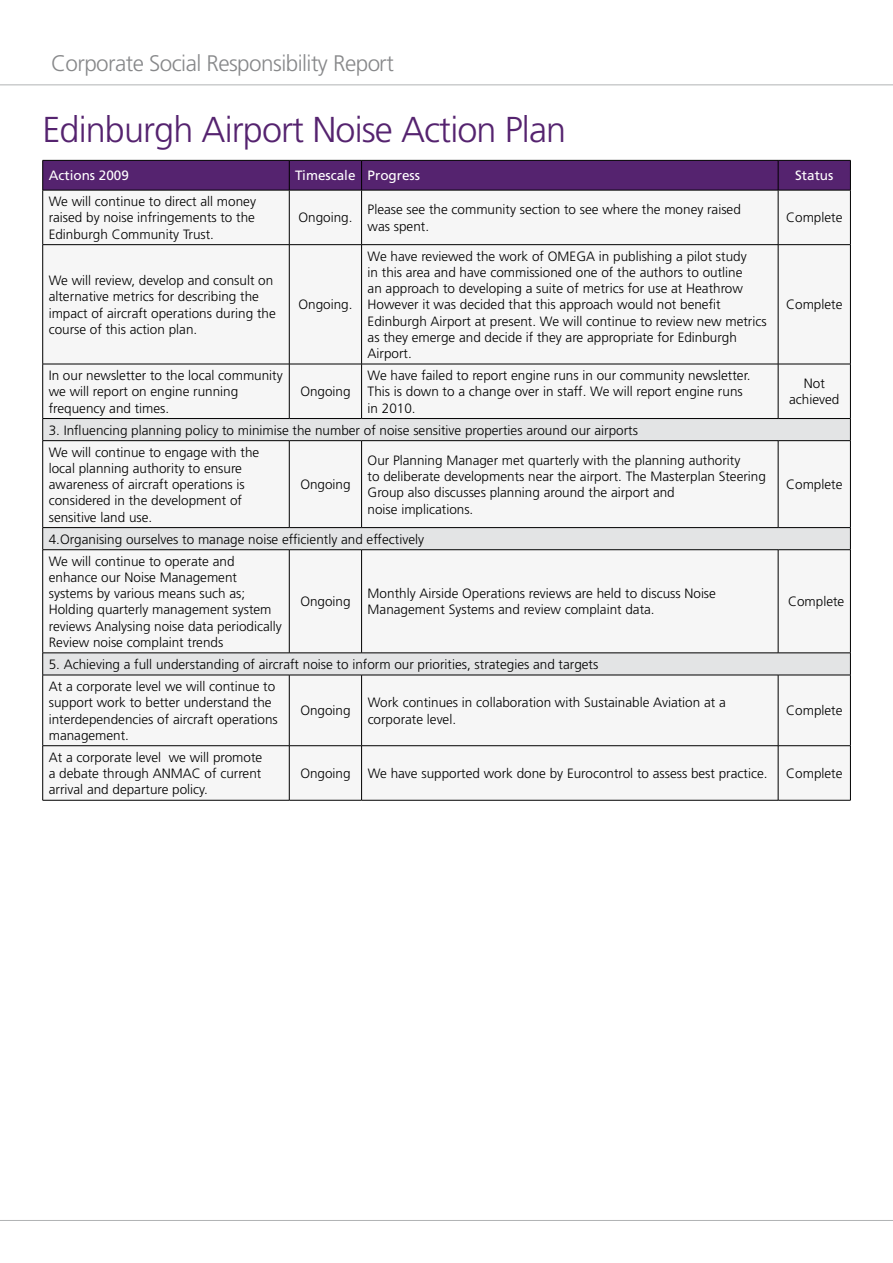
<style>
.page{position:relative;width:893px;height:1263px;background:#fff}
.page>*{position:absolute;margin:0;border:0;box-sizing:border-box;transform-origin:0 0}
.t1{font:300 36px "Frutiger LT Std";letter-spacing:-.025em;color:#55236f}
.t2{font:300 22.5px "Frutiger LT Std";letter-spacing:-.025em;color:#87888a}
.t3{font:300 13.5px/16.2px "Frutiger LT Std";color:#000}
.t4{font:13.5px "Frutiger LT Std";color:#fff}
</style>
<div class="page">
<svg style="left:0;top:84px;width:893px;height:1px"></svg>
<hr style="left:0;top:1220px;width:893px;height:1px;background:#b1b3b4">
<div style="left:43px;top:191px;width:807px;height:609px;background:#f6f6f6"></div>
<svg style="left:43px;top:419px;width:807px;height:256px;fill:#f6f6f6"></svg>
<svg style="left:42px;top:160px;width:809px;height:30px;background:#51216a"></svg>
<hr style="left:43px;top:190px;width:246px;height:1px;background:#000">
<hr style="left:42px;top:190px;width:1px;height:54px;background:#000">
<hr style="left:289px;top:190px;width:73px;height:1px;background:#000">
<hr style="left:289px;top:190px;width:1px;height:54px;background:#000">
<hr style="left:362px;top:190px;width:416px;height:1px;background:#000">
<hr style="left:361px;top:190px;width:1px;height:54px;background:#000">
<hr style="left:778px;top:190px;width:73px;height:1px;background:#000">
<hr style="left:778px;top:190px;width:1px;height:54px;background:#000">
<hr style="left:850px;top:190px;width:1px;height:54px;background:#000">
<hr style="left:43px;top:244px;width:246px;height:1px;background:#000">
<hr style="left:42px;top:245px;width:1px;height:119px;background:#000">
<hr style="left:289px;top:244px;width:73px;height:1px;background:#000">
<hr style="left:289px;top:245px;width:1px;height:119px;background:#000">
<hr style="left:362px;top:244px;width:416px;height:1px;background:#000">
<hr style="left:361px;top:245px;width:1px;height:119px;background:#000">
<hr style="left:778px;top:244px;width:73px;height:1px;background:#000">
<hr style="left:778px;top:245px;width:1px;height:119px;background:#000">
<hr style="left:850px;top:245px;width:1px;height:119px;background:#000">
<hr style="left:43px;top:364px;width:246px;height:1px;background:#000">
<hr style="left:42px;top:364px;width:1px;height:54px;background:#000">
<hr style="left:289px;top:364px;width:73px;height:1px;background:#000">
<hr style="left:289px;top:364px;width:1px;height:54px;background:#000">
<hr style="left:362px;top:364px;width:416px;height:1px;background:#000">
<hr style="left:361px;top:364px;width:1px;height:54px;background:#000">
<hr style="left:778px;top:364px;width:73px;height:1px;background:#000">
<hr style="left:778px;top:364px;width:1px;height:54px;background:#000">
<hr style="left:850px;top:364px;width:1px;height:54px;background:#000">
<hr style="left:43px;top:418px;width:246px;height:1px;background:#000">
<svg style="left:42px;top:419px;width:1px;height:21px"></svg>
<hr style="left:289px;top:418px;width:73px;height:1px;background:#000">
<hr style="left:362px;top:418px;width:416px;height:1px;background:#000">
<hr style="left:778px;top:418px;width:73px;height:1px;background:#000">
<svg style="left:850px;top:419px;width:1px;height:21px"></svg>
<hr style="left:43px;top:440px;width:246px;height:1px;background:#000">
<hr style="left:42px;top:441px;width:1px;height:86px;background:#000">
<hr style="left:289px;top:440px;width:73px;height:1px;background:#000">
<hr style="left:289px;top:441px;width:1px;height:86px;background:#000">
<hr style="left:362px;top:440px;width:416px;height:1px;background:#000">
<hr style="left:361px;top:441px;width:1px;height:86px;background:#000">
<hr style="left:778px;top:440px;width:73px;height:1px;background:#000">
<hr style="left:778px;top:441px;width:1px;height:86px;background:#000">
<hr style="left:850px;top:441px;width:1px;height:86px;background:#000">
<hr style="left:43px;top:527px;width:246px;height:1px;background:#000">
<svg style="left:42px;top:528px;width:1px;height:21px"></svg>
<hr style="left:289px;top:527px;width:73px;height:1px;background:#000">
<hr style="left:362px;top:527px;width:416px;height:1px;background:#000">
<hr style="left:778px;top:527px;width:73px;height:1px;background:#000">
<svg style="left:850px;top:528px;width:1px;height:21px"></svg>
<hr style="left:43px;top:549px;width:246px;height:1px;background:#000">
<hr style="left:42px;top:550px;width:1px;height:103px;background:#000">
<hr style="left:289px;top:549px;width:73px;height:1px;background:#000">
<hr style="left:289px;top:550px;width:1px;height:103px;background:#000">
<hr style="left:362px;top:549px;width:416px;height:1px;background:#000">
<hr style="left:361px;top:550px;width:1px;height:103px;background:#000">
<hr style="left:778px;top:549px;width:73px;height:1px;background:#000">
<hr style="left:778px;top:550px;width:1px;height:103px;background:#000">
<hr style="left:850px;top:550px;width:1px;height:103px;background:#000">
<hr style="left:43px;top:653px;width:246px;height:1px;background:#000">
<svg style="left:42px;top:653px;width:1px;height:22px"></svg>
<hr style="left:289px;top:653px;width:73px;height:1px;background:#000">
<hr style="left:362px;top:653px;width:416px;height:1px;background:#000">
<hr style="left:778px;top:653px;width:73px;height:1px;background:#000">
<svg style="left:850px;top:653px;width:1px;height:22px"></svg>
<hr style="left:43px;top:675px;width:246px;height:1px;background:#000">
<hr style="left:42px;top:675px;width:1px;height:70px;background:#000">
<hr style="left:289px;top:675px;width:73px;height:1px;background:#000">
<hr style="left:289px;top:675px;width:1px;height:70px;background:#000">
<hr style="left:362px;top:675px;width:416px;height:1px;background:#000">
<hr style="left:361px;top:675px;width:1px;height:70px;background:#000">
<hr style="left:778px;top:675px;width:73px;height:1px;background:#000">
<hr style="left:778px;top:675px;width:1px;height:70px;background:#000">
<hr style="left:850px;top:675px;width:1px;height:70px;background:#000">
<hr style="left:43px;top:745px;width:246px;height:1px;background:#000">
<hr style="left:42px;top:746px;width:1px;height:54px;background:#000">
<hr style="left:289px;top:745px;width:73px;height:1px;background:#000">
<hr style="left:289px;top:746px;width:1px;height:54px;background:#000">
<hr style="left:362px;top:745px;width:416px;height:1px;background:#000">
<hr style="left:361px;top:746px;width:1px;height:54px;background:#000">
<hr style="left:778px;top:745px;width:73px;height:1px;background:#000">
<hr style="left:778px;top:746px;width:1px;height:54px;background:#000">
<hr style="left:850px;top:746px;width:1px;height:54px;background:#000">
<hr style="left:43px;top:800px;width:246px;height:1px;background:#000">
<hr style="left:289px;top:800px;width:73px;height:1px;background:#000">
<hr style="left:362px;top:800px;width:416px;height:1px;background:#000">
<hr style="left:778px;top:800px;width:73px;height:1px;background:#000">
<h2 class="t2" style="left:51px;top:50px;width:344px">Corporate Social Responsibility Report</h2>
<h1 class="t1" style="left:43px;top:109px;width:525px">Edinburgh Airport Noise Action Plan</h1>
<p class="t4" style="left:49px;top:168px;width:82px">Actions 2009</p>
<p class="t4" style="left:295px;top:168px;width:126px">Timescale Progress</p>
<p class="t4" style="left:795px;top:168px;width:40px">Status</p>
<p class="t3" style="left:49px;top:194px;width:209px;text-align:justify">We will continue to direct all money raised by noise infringements to the Edinburgh Community Trust.</p>
<p class="t3" style="left:298px;top:210px;width:56px">Ongoing.</p>
<p class="t3" style="left:368px;top:202px;width:375px">Please see the community section to see where the money raised was spent.</p>
<p class="t3" style="left:786px;top:210px;width:58px">Complete</p>
<p class="t3" style="left:49px;top:273px;width:229px">We will review, develop and consult on alternative metrics for describing the impact of aircraft operations during the course of this action plan.</p>
<p class="t3" style="left:298px;top:297px;width:56px">Ongoing.</p>
<p class="t3" style="left:368px;top:248px;width:401px">We have reviewed the work of OMEGA in publishing a pilot study<br>in this area and have commissioned one of the authors to outline<br>an approach to developing a suite of metrics for use at Heathrow However it was decided that this approach would not benefit Edinburgh Airport at present. We will continue to review new metrics as they emerge and decide if they are appropriate for Edinburgh Airport.</p>
<p class="t3" style="left:786px;top:297px;width:58px">Complete</p>
<p class="t3" style="left:368px;top:368px;width:385px">We have failed to report engine runs in our community newsletter.<br>This is down to a change over in staff. We will report engine runs in 2010.</p>
<p class="t3" style="left:789px;top:376px;width:52px;text-align:center">Not achieved</p>
<p class="t3" style="left:49px;top:419px;width:591px;line-height:22.2px">3. Influencing planning policy to minimise the number of noise sensitive properties around our airports<br>We will continue to engage with the</p>
<p class="t3" style="left:49px;top:460px;width:198px">local planning authority to ensure awareness of aircraft operations is considered in the development of sensitive land use.</p>
<p class="t3" style="left:49px;top:368px;width:236px">In our newsletter to the local community we will report on engine running frequency and times.</p>
<p class="t3" style="left:300px;top:384px;width:52px">Ongoing</p>
<p class="t3" style="left:368px;top:452px;width:400px">Our Planning Manager met quarterly with the planning authority<br>to deliberate developments near the airport. The Masterplan Steering Group also discusses planning around the airport and<br>noise implications.</p>
<p class="t3" style="left:786px;top:477px;width:58px">Complete</p>
<p class="t3" style="left:300px;top:477px;width:52px">Ongoing</p>
<p class="t3" style="left:49px;top:528px;width:377px;line-height:22.2px">4.Organising ourselves to manage noise efficiently and effectively<br>We will continue to operate and</p>
<p class="t3" style="left:49px;top:569px;width:235px">enhance our Noise Management systems by various means such as; Holding quarterly management system reviews Analysing noise data periodically Review noise complaint trends</p>
<p class="t3" style="left:300px;top:594px;width:52px">Ongoing</p>
<p class="t3" style="left:368px;top:586px;width:350px">Monthly Airside Operations reviews are held to discuss Noise<br>Management Systems and review complaint data.</p>
<p class="t3" style="left:788px;top:594px;width:58px">Complete</p>
<p class="t3" style="left:49px;top:653px;width:551px;line-height:22.2px">5. Achieving a full understanding of aircraft noise to inform our priorities, strategies and targets<br>At a corporate level we will continue to</p>
<p class="t3" style="left:49px;top:695px;width:231px">support work to better understand the interdependencies of aircraft operations management.</p>
<p class="t3" style="left:300px;top:703px;width:52px">Ongoing</p>
<p class="t3" style="left:368px;top:695px;width:360px">Work continues in collaboration with Sustainable Aviation at a corporate level.</p>
<p class="t3" style="left:786px;top:703px;width:58px">Complete</p>
<p class="t3" style="left:49px;top:749px;width:215px;text-align:justify">At a corporate level we will promote a debate through ANMAC of current arrival and departure policy.</p>
<p class="t3" style="left:300px;top:765px;width:52px">Ongoing</p>
<p class="t3" style="left:368px;top:765px;width:401px">We have supported work done by Eurocontrol to assess best practice.</p>
<p class="t3" style="left:786px;top:765px;width:58px">Complete</p>
</div>
